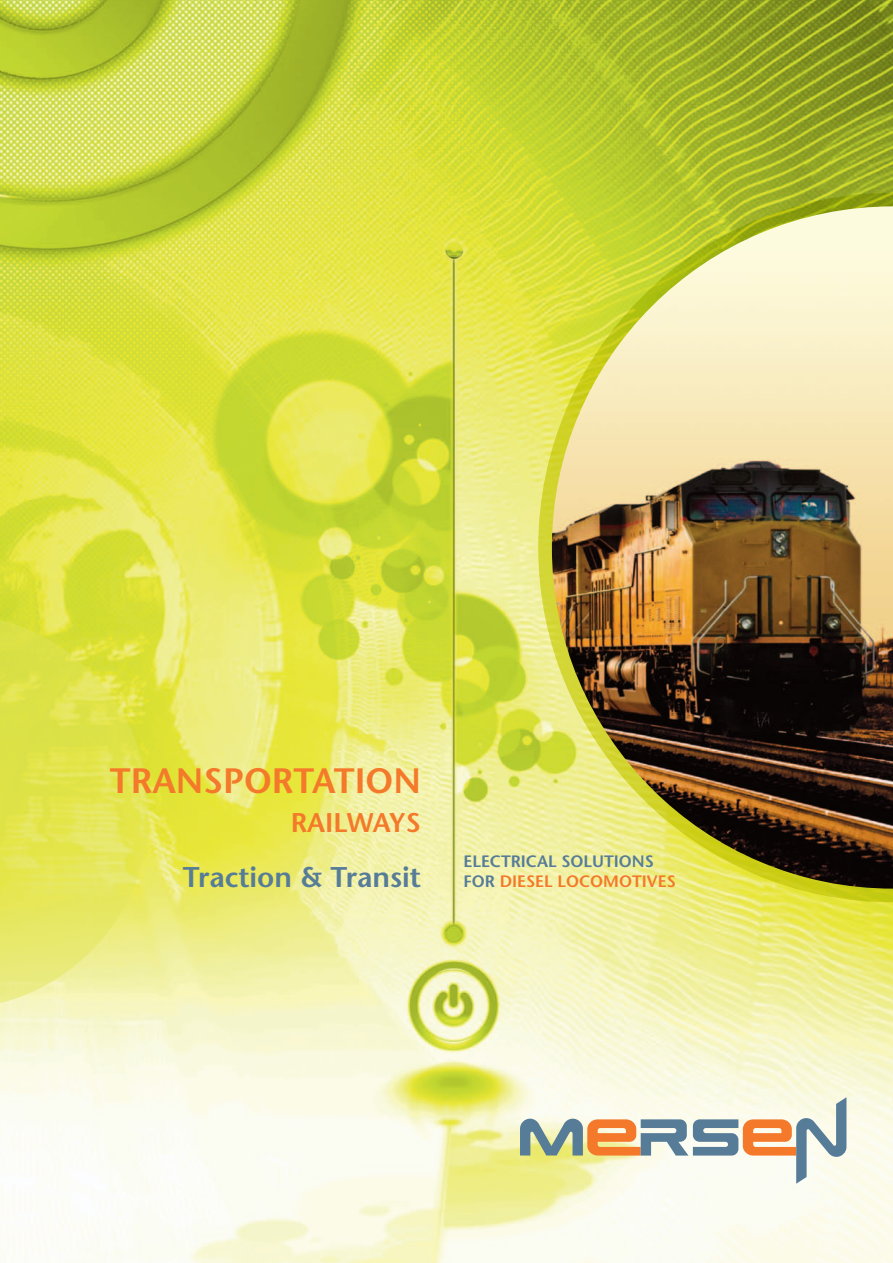
<style>
.page{position:relative;width:893px;height:1263px;background:#fff}
.page>*{position:absolute;margin:0;border:0;box-sizing:border-box;transform-origin:0 0}
.t1{font:600 35.25px "Stone Sans Std";color:#f4792a}
.t2{font:600 28.5px "Stone Sans Std";color:#567c98}
.t3{font:600 27px "Stone Sans Std";color:#f4792a}
.t4{font:600 16.5px/19.5px "Stone Sans Std";color:#567c98}
.s1{color:#f4792a}
</style>
<div class="page">
<img style="left:0;top:0;width:893px;height:1263px">
<svg style="left:538px;top:193px;width:355px;height:709px;background:#d6dc57"></svg>
<svg style="left:520px;top:1097px;width:326px;height:87px"></svg>
<img style="left:552px;top:206px;width:341px;height:683px">
<svg style="left:0;top:614px;width:149px;height:395px;background:#e3e65b"></svg>
<h1 class="t1" style="left:110px;top:760px;width:313px">TRANSPORTATION</h1>
<h3 class="t3" style="left:291px;top:807px;width:132px">RAILWAYS</h3>
<h2 class="t2" style="left:183px;top:859px;width:240px">Traction &amp; Transit</h2>
<p class="t4" style="left:463px;top:852px;width:214px">ELECTRICAL SOLUTIONS<br>FOR <span class="s1">DIESEL LOCOMOTIVES</span></p>
</div>
